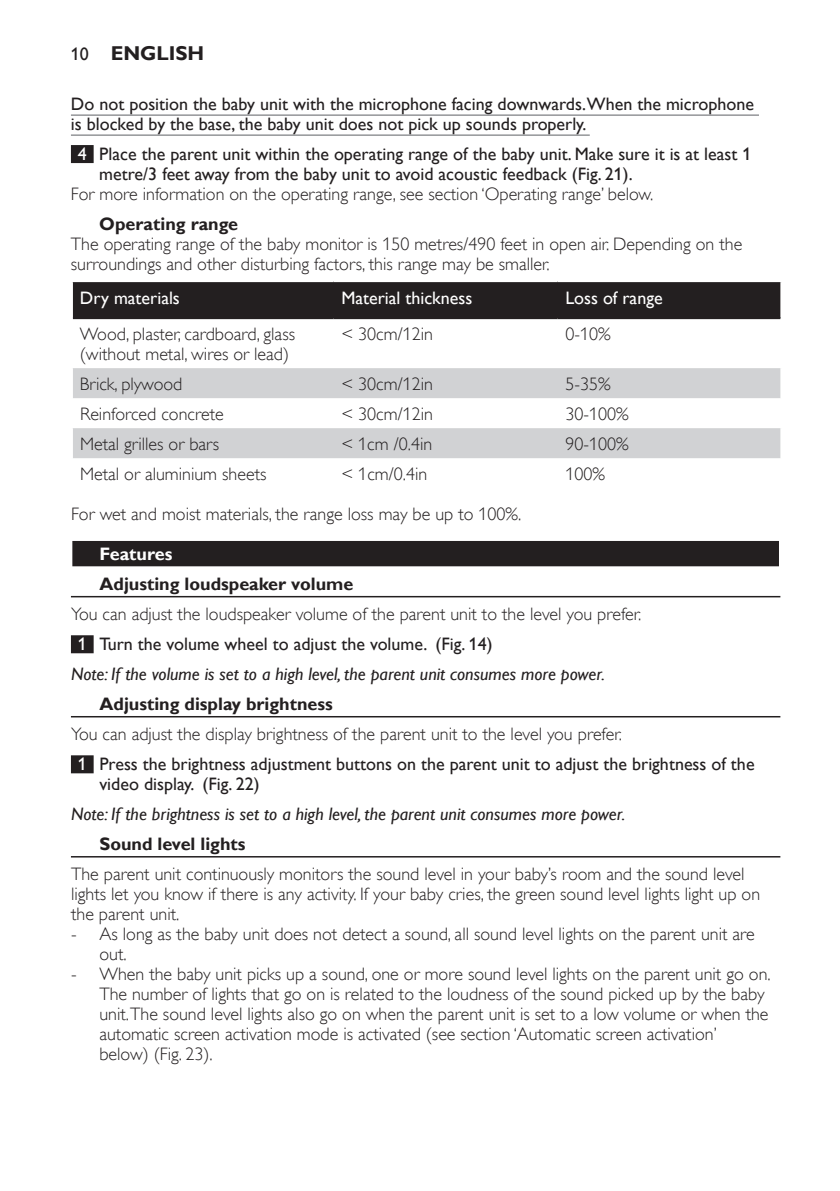
<style>
.page{position:relative;width:840px;height:1191px;background:#fff}
.page>*{position:absolute;margin:0;border:0;box-sizing:border-box;transform-origin:0 0}
.t1{font:700 20px "Gill Sans Alt One WGL";color:#231f20}
.t2{font:18px/20px "Gill Sans Alt One WGL Light";color:#231f20}
.t3{font:18px/20px "Gill Sans Alt One WGL";color:#231f20}
.t4{font:italic 18px/30px "Gill Sans Alt One WGL";color:#231f20}
.t5{font:700 18px "Gill Sans Alt One WGL";color:#231f20}
.t6{font:18px "Gill Sans Alt One WGL";color:#fff}
.t7{font:700 18px "Gill Sans Alt One WGL";color:#fff}
.s1{font-weight:400;font-size:18px}
.s2{color:#fff}
.s3{font-style:normal;color:#fff}
.s4{font-style:normal}
</style>
<div class="page">
<hr style="left:71px;top:114px;width:687px;height:2px;background:#939598">
<hr style="left:71px;top:134px;width:518px;height:2px;background:#939598">
<div style="left:71px;top:145px;width:23px;height:18px;background:#231f20"></div>
<div style="left:71px;top:540px;width:709px;height:28px;background:#b9b7b8"></div>
<div style="left:72px;top:541px;width:706px;height:25px;background:#231f20"></div>
<hr style="left:71px;top:596px;width:709px;height:1px;background:#231f20">
<div style="left:71px;top:635px;width:23px;height:18px;background:#231f20"></div>
<hr style="left:71px;top:716px;width:709px;height:1px;background:#231f20">
<div style="left:71px;top:755px;width:23px;height:18px;background:#231f20"></div>
<hr style="left:71px;top:856px;width:709px;height:1px;background:#231f20">
<div style="left:73px;top:282px;width:707px;height:35px;background:#231f20"></div>
<svg style="left:73px;top:368px;width:707px;height:90px;fill:#d1d2d4"></svg>
<hr style="left:73px;top:317px;width:260px;height:2px;background:#231f20">
<hr style="left:333px;top:317px;width:224px;height:2px;background:#231f20">
<hr style="left:557px;top:317px;width:223px;height:2px;background:#231f20">
<p class="t1" style="left:71px;top:40px;width:135px"><span class="s1">10</span> English</p>
<p class="t3" style="left:71px;top:94px;width:684px">Do not position the baby unit with the microphone facing downwards.When the microphone is blocked by the base, the baby unit does not pick up sounds properly.</p>
<p class="t3" style="left:99px;top:144px;width:653px;text-indent:-22px"><span class="s2">4</span> Place the parent unit within the operating range of the baby unit. Make sure it is at least 1 metre/3 feet away from the baby unit to avoid acoustic feedback (Fig. 21).</p>
<p class="t2" style="left:71px;top:184px;width:583px">For more information on the operating range, see section ‘Operating range’ below.</p>
<p class="t5" style="left:99px;top:212px;width:140px">Operating range</p>
<p class="t2" style="left:71px;top:234px;width:672px">The operating range of the baby monitor is 150 metres/490 feet in open air. Depending on the surroundings and other disturbing factors, this range may be smaller.</p>
<p class="t6" style="left:80px;top:286px;width:101px">Dry materials</p>
<p class="t6" style="left:341px;top:286px;width:132px">Material thickness</p>
<p class="t6" style="left:565px;top:286px;width:99px">Loss of range</p>
<p class="t2" style="left:80px;top:324px;width:216px">Wood, plaster, cardboard, glass (without metal, wires or lead)</p>
<p class="t2" style="left:341px;top:324px;width:93px">&lt; 30cm/12in</p>
<p class="t2" style="left:565px;top:324px;width:47px">0-10%</p>
<p class="t2" style="left:80px;top:374px;width:104px">Brick, plywood</p>
<p class="t2" style="left:341px;top:374px;width:93px">&lt; 30cm/12in</p>
<p class="t2" style="left:565px;top:374px;width:47px">5-35%</p>
<p class="t2" style="left:80px;top:404px;width:145px">Reinforced concrete</p>
<p class="t2" style="left:341px;top:404px;width:93px">&lt; 30cm/12in</p>
<p class="t2" style="left:565px;top:404px;width:65px">30-100%</p>
<p class="t2" style="left:80px;top:434px;width:141px">Metal grilles or bars</p>
<p class="t2" style="left:341px;top:434px;width:92px">&lt; 1cm /0.4in</p>
<p class="t2" style="left:565px;top:434px;width:65px">90-100%</p>
<p class="t2" style="left:80px;top:464px;width:188px">Metal or aluminium sheets</p>
<p class="t2" style="left:341px;top:464px;width:87px">&lt; 1cm/0.4in</p>
<p class="t2" style="left:565px;top:464px;width:41px">100%</p>
<p class="t2" style="left:71px;top:504px;width:451px">For wet and moist materials, the range loss may be up to 100%.</p>
<p class="t7" style="left:99px;top:542px;width:74px">Features</p>
<p class="t5" style="left:99px;top:572px;width:255px">Adjusting loudspeaker volume</p>
<p class="t2" style="left:71px;top:604px;width:571px">You can adjust the loudspeaker volume of the parent unit to the level you prefer.</p>
<p class="t4" style="left:71px;top:629px;width:535px;text-indent:7px"><span class="s3">1</span> <span class="s4">Turn the volume wheel to adjust the volume. (Fig. 14)<br></span>Note: If the volume is set to a high level, the parent unit consumes more power.</p>
<p class="t5" style="left:99px;top:692px;width:235px">Adjusting display brightness</p>
<p class="t2" style="left:71px;top:724px;width:552px">You can adjust the display brightness of the parent unit to the level you prefer.</p>
<p class="t3" style="left:99px;top:754px;width:656px;text-indent:-22px"><span class="s2">1</span> Press the brightness adjustment buttons on the parent unit to adjust the brightness of the video display. (Fig. 22)</p>
<p class="t4" style="left:71px;top:799px;width:555px">Note: If the brightness is set to a high level, the parent unit consumes more power.</p>
<p class="t5" style="left:99px;top:832px;width:147px">Sound level lights</p>
<p class="t2" style="left:71px;top:864px;width:690px">The parent unit continuously monitors the sound level in your baby’s room and the sound level lights let you know if there is any activity. If your baby cries, the green sound level lights light up on the parent unit.</p>
<p class="t2" style="left:99px;top:924px;width:656px;text-indent:-28px">- As long as the baby unit does not detect a sound, all sound level lights on the parent unit are out.</p>
<p class="t2" style="left:99px;top:964px;width:672px;text-indent:-28px">- When the baby unit picks up a sound, one or more sound level lights on the parent unit go on.<br>The number of lights that go on is related to the loudness of the sound picked up by the baby unit.The sound level lights also go on when the parent unit is set to a low volume or when the automatic screen activation mode is activated (see section ‘Automatic screen activation’ below) (Fig. 23).</p>
</div>
